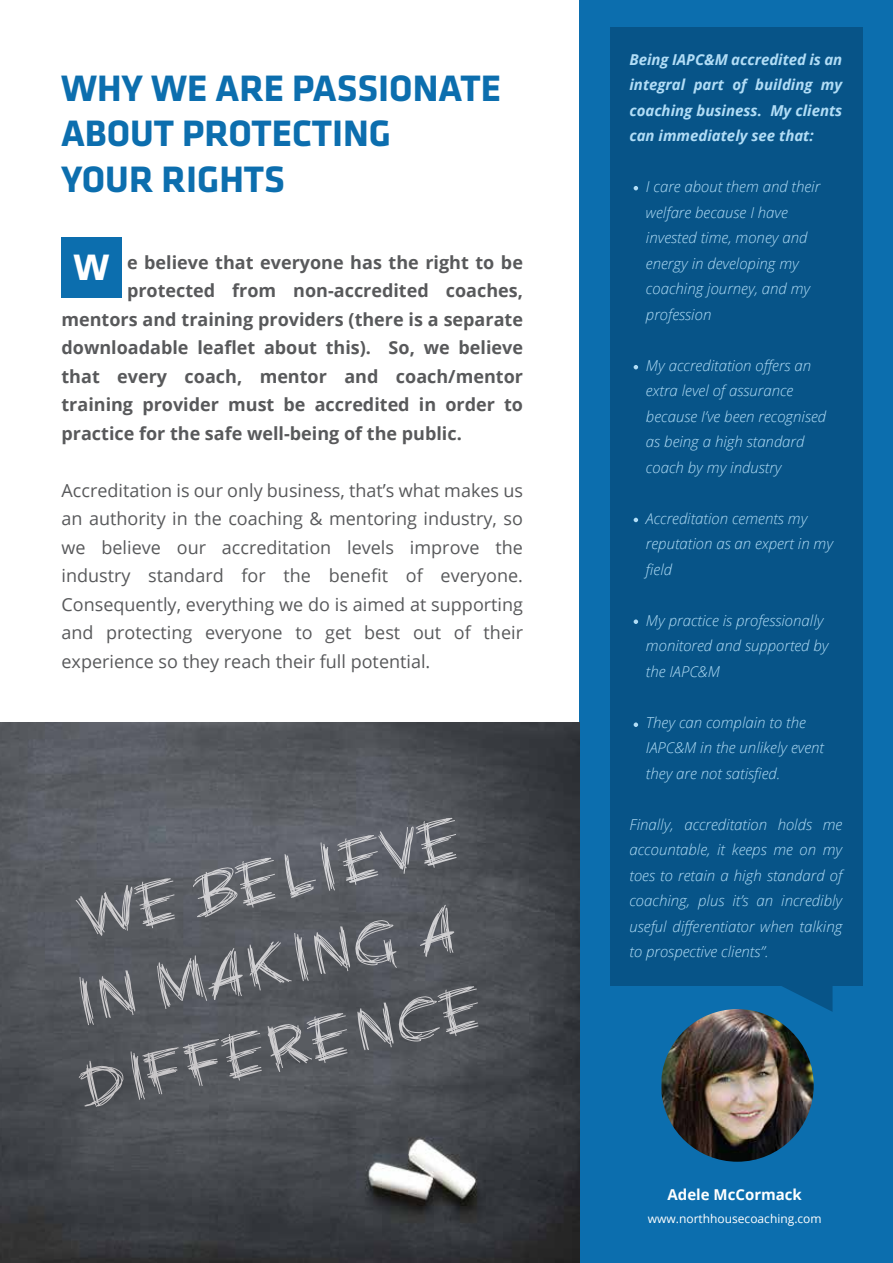
<style>
.page{position:relative;width:893px;height:1263px;background:#fff}
.page>*{position:absolute;margin:0;border:0;box-sizing:border-box;transform-origin:0 0}
.t1{font:700 38.1px/45.8px "Klavika";color:#0c6eae}
.t2{font:700 38.1px "Klavika";color:#fff}
.t3{font:18px/28.5px "Open Sans";color:#58595b;text-align:justify}
.t4{font:700 18px "Open Sans";color:#58595b}
.t5{font:italic 300 15px/25.5px "Open Sans";color:#b1ddf6}
.t6{font:italic 700 15px/25.5px "Open Sans";color:#b1ddf6;text-align:justify}
.t7{font:700 15px "Open Sans";color:#fff}
.t8{font:12px "Open Sans";color:#fff}
</style>
<div class="page">
<div style="left:62px;top:237px;width:60px;height:61px;background:#0c6eae"></div>
<div style="left:579px;top:0;width:314px;height:1263px;background:#0c6eae"></div>
<img style="left:661px;top:1009px;width:153px;height:153px">
<div style="left:610px;top:28px;width:253px;height:958px;background:#075488"></div>
<svg style="left:780px;top:986px;width:52px;height:26px"></svg>
<img style="left:0;top:722px;width:579px;height:541px">
<svg style="left:634px;top:186px;width:4px;height:4px"></svg>
<svg style="left:634px;top:365px;width:4px;height:4px"></svg>
<svg style="left:634px;top:518px;width:4px;height:4px"></svg>
<svg style="left:634px;top:619px;width:4px;height:5px"></svg>
<svg style="left:634px;top:722px;width:4px;height:5px"></svg>
<img style="left:76px;top:885px;width:56px;height:51px">
<img style="left:134px;top:878px;width:41px;height:50px">
<img style="left:193px;top:867px;width:45px;height:50px">
<img style="left:234px;top:858px;width:42px;height:50px">
<img style="left:285px;top:854px;width:31px;height:44px">
<img style="left:321px;top:842px;width:14px;height:49px">
<img style="left:378px;top:826px;width:36px;height:48px">
<img style="left:416px;top:818px;width:41px;height:50px">
<img style="left:79px;top:977px;width:15px;height:48px">
<img style="left:99px;top:970px;width:36px;height:48px">
<img style="left:157px;top:955px;width:50px;height:54px">
<img style="left:208px;top:948px;width:35px;height:52px">
<img style="left:247px;top:941px;width:45px;height:49px">
<img style="left:294px;top:933px;width:15px;height:48px">
<img style="left:314px;top:926px;width:36px;height:48px">
<img style="left:355px;top:920px;width:42px;height:48px">
<img style="left:420px;top:905px;width:34px;height:52px">
<img style="left:79px;top:1061px;width:44px;height:46px">
<img style="left:131px;top:1051px;width:14px;height:49px">
<img style="left:142px;top:1047px;width:37px;height:47px">
<img style="left:183px;top:1039px;width:36px;height:47px">
<img style="left:221px;top:1030px;width:41px;height:50px">
<img style="left:268px;top:1024px;width:44px;height:48px">
<img style="left:306px;top:1013px;width:42px;height:50px">
<img style="left:357px;top:1002px;width:37px;height:48px">
<img style="left:399px;top:996px;width:41px;height:45px">
<img style="left:437px;top:986px;width:41px;height:50px">
<img style="left:337px;top:835px;width:41px;height:50px">
<h1 class="t1" style="left:61px;top:68px;width:442px">WHY WE ARE PASSIONATE<br>ABOUT PROTECTING<br>YOUR RIGHTS</h1>
<h1 class="t2" style="left:74px;top:253px;width:37px">W</h1>
<p class="t4" style="left:127px;top:250px;width:397px">e believe that everyone has the right to be</p>
<p class="t4" style="left:127px;top:278px;width:397px">protected from non-accredited coaches,</p>
<p class="t4" style="left:61px;top:307px;width:463px">mentors and training providers (there is a separate</p>
<p class="t4" style="left:61px;top:335px;width:463px">downloadable leaflet about this). So, we believe</p>
<p class="t4" style="left:61px;top:364px;width:463px">that every coach, mentor and coach/mentor</p>
<p class="t4" style="left:61px;top:392px;width:463px">training provider must be accredited in order to</p>
<p class="t4" style="left:61px;top:421px;width:402px">practice for the safe well-being of the public.</p>
<p class="t3" style="left:61px;top:478px;width:463px">Accreditation is our only business, that’s what makes us an authority in the coaching &amp; mentoring industry, so we believe our accreditation levels improve the industry standard for the benefit of everyone.<br>Consequently, everything we do is aimed at supporting and protecting everyone to get best out of their experience so they reach their full potential.</p>
<p class="t6" style="left:629px;top:48px;width:214px">Being IAPC&amp;M accredited is an integral part of building my coaching business. My clients can immediately see that:</p>
<p class="t5" style="left:646px;top:173px;width:176px">I care about them and their welfare because I have invested time, money and energy in developing my coaching journey, and my profession</p>
<p class="t5" style="left:646px;top:352px;width:182px">My accreditation offers an extra level of assurance because I’ve been recognised as being a high standard coach by my industry</p>
<p class="t5" style="left:646px;top:507px;width:189px">Accreditation cements my reputation as an expert in my field</p>
<p class="t5" style="left:646px;top:609px;width:184px">My practice is professionally monitored and supported by the IAPC&amp;M</p>
<p class="t5" style="left:646px;top:711px;width:180px">They can complain to the<br>IAPC&amp;M in the unlikely event they are not satisfied.</p>
<p class="t5" style="left:629px;top:811px;width:214px;text-align:justify">Finally, accreditation holds me accountable, it keeps me on my toes to retain a high standard of coaching, plus it’s an incredibly useful differentiator when talking to prospective clients”.</p>
<p class="t7" style="left:668px;top:1184px;width:136px">Adele McCormack</p>
<p class="t8" style="left:648px;top:1213px;width:175px">www.northhousecoaching.com</p>
</div>
